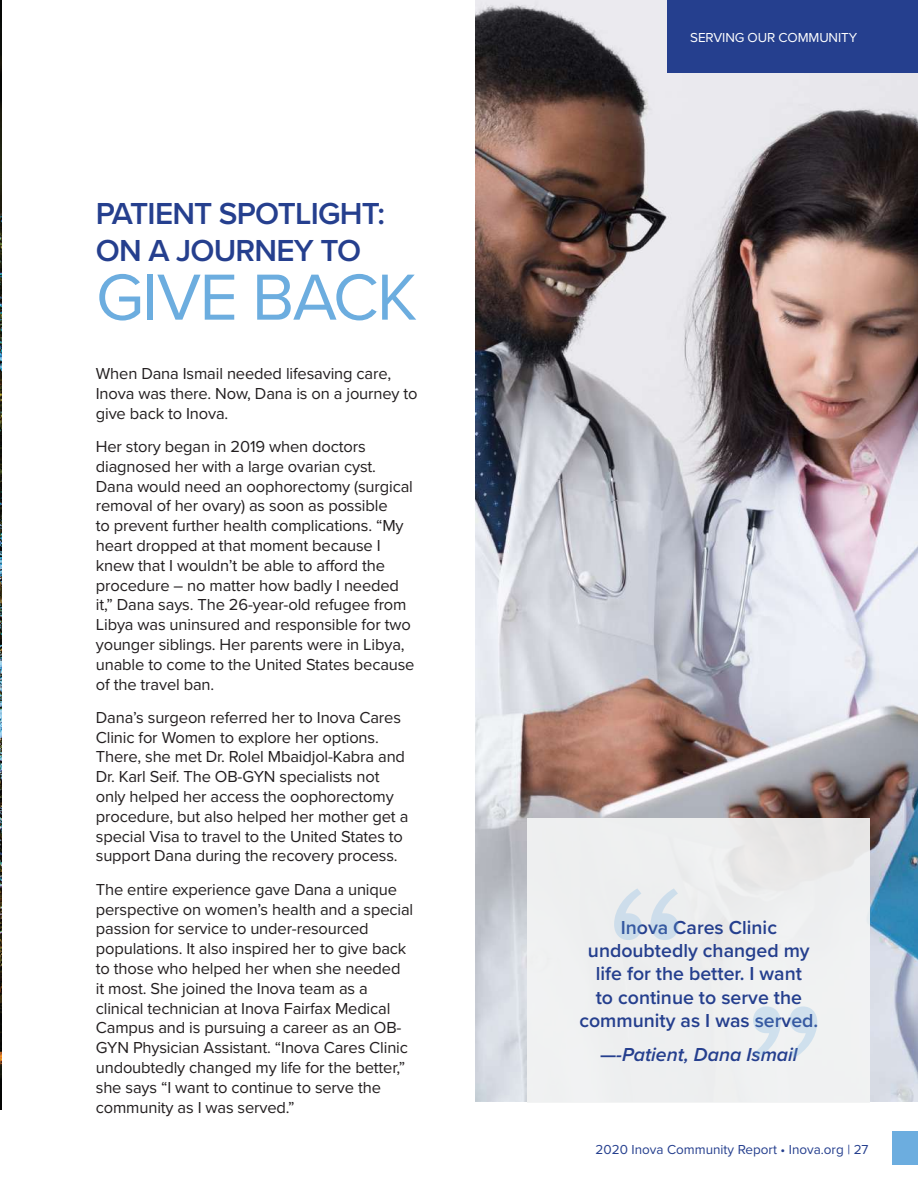
<style>
.page{position:relative;width:918px;height:1188px;background:#fff}
.page>*{position:absolute;margin:0;border:0;box-sizing:border-box;transform-origin:0 0}
.t1{font:67.5px "Proxima Nova";letter-spacing:-.025em;color:#6caddf}
.t2{font:600 31.5px/37.5px "Proxima Nova";letter-spacing:-.025em;color:#253f8e}
.t3{font:600 19.5px/23.4px "Proxima Nova";color:#253f8e;text-align:center}
.t4{font:italic 600 19.5px "Proxima Nova";color:#253f8e}
.t5{font:16.5px/19.8px "Proxima Nova";letter-spacing:-.01em;color:#231f20}
.t6{font:13.5px "Proxima Nova";color:#253f8e}
.t7{font:13.5px "Proxima Nova";letter-spacing:-.01em;color:#fff}
.s1{font-style:normal}
</style>
<div class="page">
<div style="left:892px;top:1132px;width:26px;height:33px;background:#6caddf"></div>
<img style="left:0;top:0;width:2px;height:1109px">
<img style="left:476px;top:0;width:442px;height:1102px">
<div style="left:528px;top:819px;width:342px;height:284px;background:#f3f4f4"></div>
<svg style="left:614px;top:888px;width:64px;height:52px"></svg>
<svg style="left:753px;top:1006px;width:64px;height:52px"></svg>
<div style="left:667px;top:0;width:251px;height:72px;background:#253f8e"></div>
<h2 class="t2" style="left:96px;top:194px;width:291px">PATIENT SPOTLIGHT:<br>ON A JOURNEY TO</h2>
<h1 class="t1" style="left:96px;top:247px;width:323px">GIVE BACK</h1>
<p class="t5" style="left:96px;top:363px;width:323px">When Dana Ismail needed lifesaving care,<br>Inova was there. Now, Dana is on a journey to give back to Inova.</p>
<p class="t5" style="left:96px;top:436px;width:320px">Her story began in 2019 when doctors diagnosed her with a large ovarian cyst.<br>Dana would need an oophorectomy (surgical removal of her ovary) as soon as possible<br>to prevent further health complications. “My heart dropped at that moment because I knew that I wouldn’t be able to afford the procedure – no matter how badly I needed it,” Dana says. The 26-year-old refugee from Libya was uninsured and responsible for two younger siblings. Her parents were in Libya, unable to come to the United States because of the travel ban.</p>
<p class="t5" style="left:96px;top:707px;width:314px">Dana’s surgeon referred her to Inova Cares Clinic for Women to explore her options.<br>There, she met Dr. Rolel Mbaidjol-Kabra and Dr. Karl Seif. The OB-GYN specialists not only helped her access the oophorectomy procedure, but also helped her mother get a special Visa to travel to the United States to support Dana during the recovery process.</p>
<p class="t5" style="left:96px;top:879px;width:319px">The entire experience gave Dana a unique perspective on women’s health and a special passion for service to under-resourced populations. It also inspired her to give back to those who helped her when she needed<br>it most. She joined the Inova team as a clinical technician at Inova Fairfax Medical Campus and is pursuing a career as an OB-GYN Physician Assistant. “Inova Cares Clinic undoubtedly changed my life for the better,” she says “I want to continue to serve the community as I was served.”</p>
<p class="t7" style="left:690px;top:27px;width:168px">SERVING OUR COMMUNITY</p>
<p class="t3" style="left:579px;top:915px;width:240px">Inova Cares Clinic undoubtedly changed my life for the better. I want<br>to continue to serve the community as I was served.</p>
<p class="t4" style="left:600px;top:1040px;width:199px"><span class="s1">—</span>-Patient, Dana Ismail</p>
<p class="t6" style="left:596px;top:1139px;width:274px">2020 Inova Community Report • Inova.org | 27</p>
</div>
